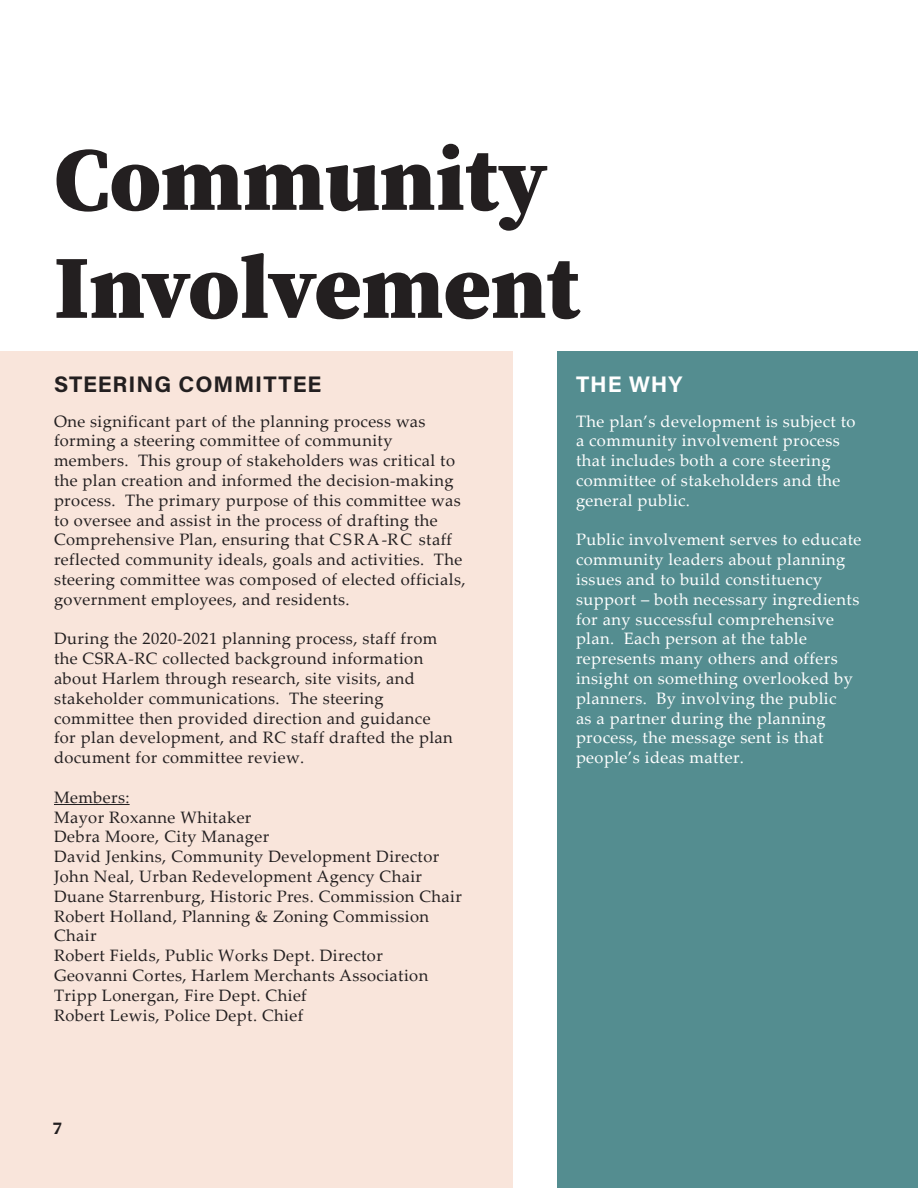
<style>
.page{position:relative;width:918px;height:1188px;background:#fff}
.page>*{position:absolute;margin:0;border:0;box-sizing:border-box;transform-origin:0 0}
.Title_-_60pt{font:900 90px "Source Serif Pro";color:#231f20}
.Subtitle_-_18pt{font:700 22.5px "Acumin Pro";letter-spacing:.04em;color:#231f20}
.Subtitle_-_18pt-2{font:700 22.5px "Acumin Pro";letter-spacing:.04em;color:#fff}
.t1{font:700 18px "Source Serif Pro";color:#231f20}
.Running_Header_-_Ali{font:16.5px/19.8px "Palatino Linotype";letter-spacing:.025em;color:#231f20}
.Running_Header_-_Ali-2{font:16.5px/19.8px "Palatino Linotype";letter-spacing:.025em;color:#fff}
</style>
<div class="page">
<div style="left:0;top:351px;width:513px;height:837px;background:#f9e5db"></div>
<div style="left:557px;top:351px;width:361px;height:837px;background:#548d90"></div>
<hr style="left:54px;top:804px;width:76px;height:1px;background:#231f20">
<p class="Title_-_60pt" style="left:54px;top:117px;width:495px">Community</p>
<p class="Title_-_60pt" style="left:54px;top:225px;width:527px">Involvement</p>
<p class="Subtitle_-_18pt" style="left:54px;top:368px;width:269px">STEERING COMMITTEE</p>
<p class="Running_Header_-_Ali" style="left:54px;top:410px;width:403px">One significant part of the planning process was forming a steering committee of community members. This group of stakeholders was critical to the plan creation and informed the decision-making</p>
<p class="Running_Header_-_Ali" style="left:54px;top:490px;width:413px">process. The primary purpose of this committee was to oversee and assist in the process of drafting the Comprehensive Plan, ensuring that CSRA-RC staff reflected community ideals, goals and activities. The steering committee was composed of elected officials, government employees, and residents.</p>
<p class="Running_Header_-_Ali" style="left:54px;top:628px;width:400px">During the 2020-2021 planning process, staff from the CSRA-RC collected background information about Harlem through research, site visits, and stakeholder communications. The steering committee then provided direction and guidance for plan development, and RC staff drafted the plan document for committee review.</p>
<p class="Running_Header_-_Ali" style="left:54px;top:787px;width:77px">Members:</p>
<p class="Running_Header_-_Ali" style="left:54px;top:806px;width:199px">Mayor Roxanne Whitaker</p>
<p class="Running_Header_-_Ali" style="left:54px;top:826px;width:217px">Debra Moore, City Manager</p>
<p class="Running_Header_-_Ali" style="left:54px;top:846px;width:387px">David Jenkins, Community Development Director</p>
<p class="Running_Header_-_Ali" style="left:54px;top:866px;width:370px">John Neal, Urban Redevelopment Agency Chair</p>
<p class="Running_Header_-_Ali" style="left:54px;top:886px;width:410px">Duane Starrenburg, Historic Pres. Commission Chair</p>
<p class="Running_Header_-_Ali" style="left:54px;top:905px;width:377px">Robert Holland, Planning &amp; Zoning Commission<br>Chair</p>
<p class="Running_Header_-_Ali" style="left:54px;top:945px;width:330px">Robert Fields, Public Works Dept. Director</p>
<p class="Running_Header_-_Ali" style="left:54px;top:965px;width:376px">Geovanni Cortes, Harlem Merchants Association</p>
<p class="Running_Header_-_Ali" style="left:54px;top:985px;width:254px">Tripp Lonergan, Fire Dept. Chief</p>
<p class="Running_Header_-_Ali" style="left:54px;top:1004px;width:251px">Robert Lewis, Police Dept. Chief</p>
<p class="t1" style="left:52px;top:1116px;width:11px">7</p>
<p class="Subtitle_-_18pt-2" style="left:576px;top:368px;width:108px">THE WHY</p>
<p class="Running_Header_-_Ali-2" style="left:576px;top:410px;width:281px">The plan’s development is subject to a community involvement process that includes both a core steering committee of stakeholders and the general public.</p>
<p class="Running_Header_-_Ali-2" style="left:576px;top:529px;width:287px">Public involvement serves to educate community leaders about planning issues and to build constituency support – both necessary ingredients for any successful comprehensive plan. Each person at the table represents many others and offers insight on something overlooked by planners. By involving the public<br>as a partner during the planning process, the message sent is that people’s ideas matter.</p>
</div>
